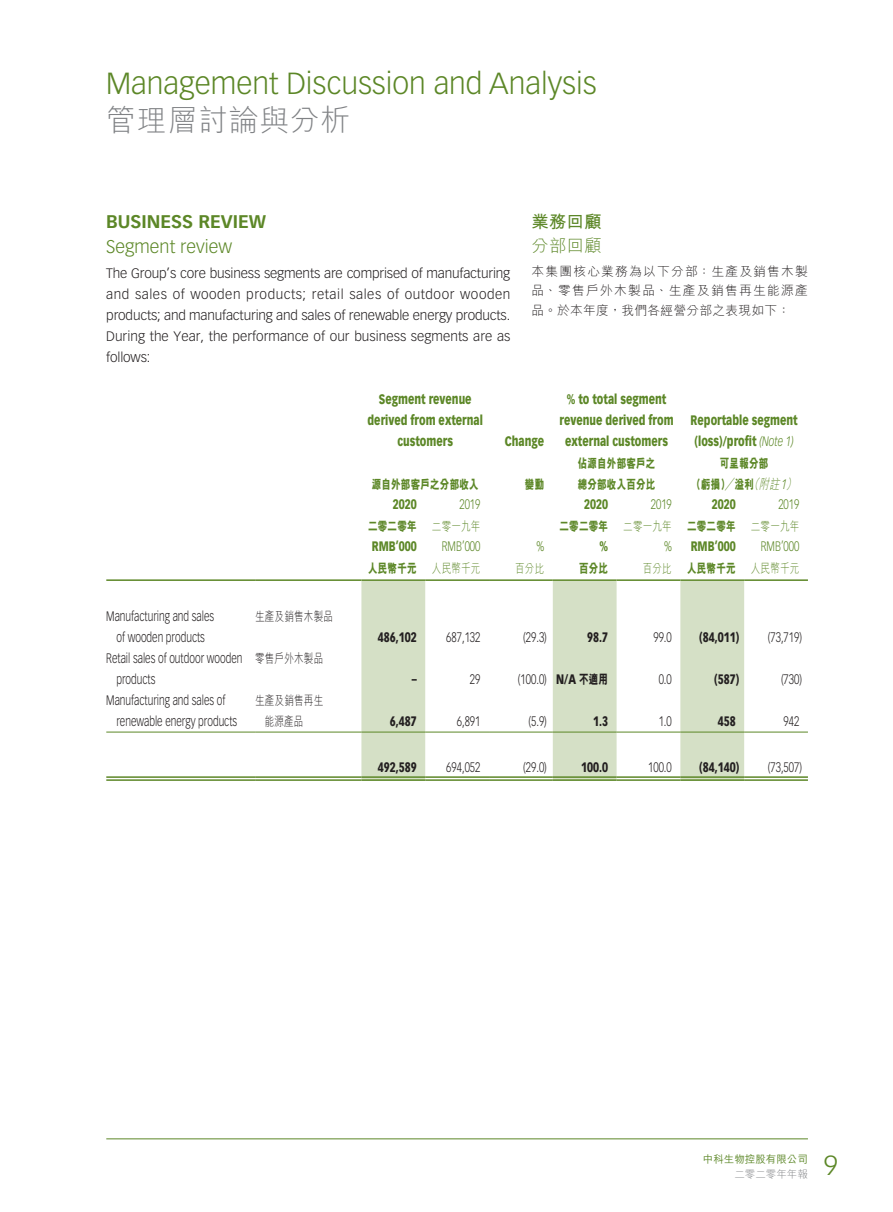
<style>
.page{position:relative;width:893px;height:1212px;background:#fff}
.page>*{position:absolute;margin:0;border:0;box-sizing:border-box;transform-origin:0 0}
.t1{font:300 30px "Vectora LT Std";color:#5c8727}
.t2{font:300 30px "M Hei HK";letter-spacing:.02em;color:#808285}
.t3{font:300 27px "Vectora LT Std";color:#5c8727}
._01_H1_E{font:700 18px "Vectora LT Std";color:#5c8727}
._02_H2_E{font:300 18px "Vectora LT Std";color:#5c8727}
._001_H1_C{font:700 17.25px "M Hei HK";color:#5c8727}
._002_H2_C{font:300 17.25px "M Hei HK";color:#5c8727}
._00_txt_E{font:300 13.5px/21px "Vectora LT Std";letter-spacing:.005em;color:#231f20;text-align:justify}
._50_Table_txt{font:300 13.5px "Vectora LT Std";color:#231f20;scale:.75 1}
._50_Table_txt-2{font:900 13.5px/21px "Vectora LT Std";color:#5c8727;text-align:center;scale:.75 1}
._50_Table_txt-3{font:900 13.5px "Vectora LT Std";color:#231f20;scale:.75 1}
._50_Table_txt-4{font:300 13.5px "Vectora LT Std";color:#5c8727;scale:.75 1}
._50_Table_txt-5{font:800 12.75px "M Hei HK";letter-spacing:.02em;color:#5c8727;scale:.75 1}
._000_txt_C{font:300 12.75px/19.5px "M Hei HK";letter-spacing:.095em;color:#231f20;text-align:justify}
._50_Table_txt-6{font:300 12.75px "M Hei HK";letter-spacing:.02em;color:#5c8727;scale:.75 1}
._50_Table_txt-7{font:300 12.75px "M Hei HK";letter-spacing:.02em;color:#231f20;scale:.75 1}
.t4{font:500 10.5px "M Hei HK";color:#5c8727}
.t5{font:300 10.5px "M Hei HK";color:#808285}
.s1{font-weight:300;font-style:italic}
.s2{font-weight:300;font-style:italic;font-size:13.5px}
.s3{font-family:"Vectora LT Std";font-weight:300;font-style:italic;font-size:13.5px}
.s4{font-family:"M Hei HK";font-weight:800;font-size:12.75px}
</style>
<div class="page">
<hr style="left:106px;top:1138px;width:702px;height:1px;background:#5c8727">
<svg style="left:361px;top:581px;width:383px;height:198px"></svg>
<hr style="left:106px;top:579px;width:149px;height:2px;background:#5c8727">
<hr style="left:255px;top:579px;width:106px;height:2px;background:#5c8727">
<hr style="left:361px;top:579px;width:64px;height:2px;background:#5c8727">
<hr style="left:425px;top:579px;width:64px;height:2px;background:#5c8727">
<hr style="left:489px;top:579px;width:64px;height:2px;background:#5c8727">
<hr style="left:553px;top:579px;width:64px;height:2px;background:#5c8727">
<hr style="left:617px;top:579px;width:63px;height:2px;background:#5c8727">
<hr style="left:680px;top:579px;width:64px;height:2px;background:#5c8727">
<hr style="left:744px;top:579px;width:64px;height:2px;background:#5c8727">
<hr style="left:106px;top:732px;width:149px;height:1px;background:#5c8727">
<hr style="left:255px;top:732px;width:106px;height:1px;background:#5c8727">
<hr style="left:361px;top:732px;width:64px;height:1px;background:#5c8727">
<hr style="left:425px;top:732px;width:64px;height:1px;background:#5c8727">
<hr style="left:489px;top:732px;width:64px;height:1px;background:#5c8727">
<hr style="left:553px;top:732px;width:64px;height:1px;background:#5c8727">
<hr style="left:617px;top:732px;width:63px;height:1px;background:#5c8727">
<hr style="left:680px;top:732px;width:64px;height:1px;background:#5c8727">
<hr style="left:744px;top:732px;width:64px;height:1px;background:#5c8727">
<hr style="left:106px;top:776px;width:149px;height:2px;background:#5c8727">
<hr style="left:106px;top:779px;width:149px;height:2px;background:#5c8727">
<hr style="left:255px;top:776px;width:106px;height:2px;background:#5c8727">
<hr style="left:255px;top:779px;width:106px;height:2px;background:#5c8727">
<hr style="left:361px;top:776px;width:64px;height:2px;background:#5c8727">
<hr style="left:361px;top:779px;width:64px;height:2px;background:#5c8727">
<hr style="left:425px;top:776px;width:64px;height:2px;background:#5c8727">
<hr style="left:425px;top:779px;width:64px;height:2px;background:#5c8727">
<hr style="left:489px;top:776px;width:64px;height:2px;background:#5c8727">
<hr style="left:489px;top:779px;width:64px;height:2px;background:#5c8727">
<hr style="left:553px;top:776px;width:64px;height:2px;background:#5c8727">
<hr style="left:553px;top:779px;width:64px;height:2px;background:#5c8727">
<hr style="left:617px;top:776px;width:63px;height:2px;background:#5c8727">
<hr style="left:617px;top:779px;width:63px;height:2px;background:#5c8727">
<hr style="left:680px;top:776px;width:64px;height:2px;background:#5c8727">
<hr style="left:680px;top:779px;width:64px;height:2px;background:#5c8727">
<hr style="left:744px;top:776px;width:64px;height:2px;background:#5c8727">
<hr style="left:744px;top:779px;width:64px;height:2px;background:#5c8727">
<p class="t1" style="left:106px;top:66px;width:492px">Management Discussion and Analysis</p>
<p class="t2" style="left:106px;top:105px;width:246px">管理層討論與分析</p>
<p class="_001_H1_C" style="left:531px;top:209px;width:72px">業務回顧</p>
<p class="_002_H2_C" style="left:531px;top:237px;width:72px">分部回顧</p>
<p class="_000_txt_C" style="left:531px;top:261px;width:278px">本集團核心業務為以下分部：生產及銷售木製品、零售戶外木製品、生產及銷售再生能源產品。於本年度，我們各經營分部之表現如下：</p>
<p class="_01_H1_E" style="left:106px;top:210px;width:162px">BUSINESS REVIEW</p>
<p class="_02_H2_E" style="left:106px;top:236px;width:127px">Segment review</p>
<p class="_00_txt_E" style="left:106px;top:263px;width:406px">The Group’s core business segments are comprised of manufacturing and sales of wooden products; retail sales of outdoor wooden products; and manufacturing and sales of renewable energy products.<br>During the Year, the performance of our business segments are as follows:</p>
<p class="_50_Table_txt-2" style="left:368px;top:389px;width:155px">Segment revenue derived from external customers</p>
<p class="_50_Table_txt-2" style="left:560px;top:389px;width:154px">% to total segment revenue derived from external customers</p>
<p class="_50_Table_txt-2" style="left:691px;top:410px;width:144px;text-align:left">Reportable segment (loss)/profit <span class="s1">(Note 1)</span></p>
<p class="_50_Table_txt-2" style="left:505px;top:431px;width:54px">Change</p>
<p class="_50_Table_txt-5" style="left:372px;top:478px;width:144px">源自外部客戶之分部收入</p>
<p class="_50_Table_txt-5" style="left:525px;top:478px;width:27px">變動</p>
<p class="_50_Table_txt-5" style="left:578px;top:457px;width:105px">佔源自外部客戶之</p>
<p class="_50_Table_txt-5" style="left:578px;top:478px;width:105px">總分部收入百分比</p>
<p class="_50_Table_txt-5" style="left:720px;top:457px;width:66px">可呈報分部</p>
<p class="_50_Table_txt-5" style="left:691px;top:478px;width:145px">（虧損）╱溢利<span class="s2">（附註</span><span class="s3">1</span><span class="s2">）</span></p>
<p class="_50_Table_txt-2" style="left:393px;top:494px;width:33px">2020</p>
<p class="_50_Table_txt-4" style="left:459px;top:497px;width:30px">2019</p>
<p class="_50_Table_txt-2" style="left:584px;top:494px;width:33px">2020</p>
<p class="_50_Table_txt-4" style="left:651px;top:497px;width:30px">2019</p>
<p class="_50_Table_txt-2" style="left:712px;top:494px;width:33px">2020</p>
<p class="_50_Table_txt-4" style="left:778px;top:497px;width:30px">2019</p>
<p class="_50_Table_txt-5" style="left:368px;top:520px;width:66px">二零二零年</p>
<p class="_50_Table_txt-6" style="left:432px;top:520px;width:66px">二零一九年</p>
<p class="_50_Table_txt-5" style="left:559px;top:520px;width:66px">二零二零年</p>
<p class="_50_Table_txt-6" style="left:623px;top:520px;width:66px">二零一九年</p>
<p class="_50_Table_txt-5" style="left:687px;top:520px;width:66px">二零二零年</p>
<p class="_50_Table_txt-6" style="left:751px;top:520px;width:66px">二零一九年</p>
<p class="_50_Table_txt-2" style="left:372px;top:536px;width:61px">RMB’000</p>
<p class="_50_Table_txt-4" style="left:442px;top:539px;width:53px">RMB’000</p>
<p class="_50_Table_txt-4" style="left:536px;top:539px;width:12px">%</p>
<p class="_50_Table_txt-2" style="left:599px;top:536px;width:13px">%</p>
<p class="_50_Table_txt-4" style="left:664px;top:539px;width:12px">%</p>
<p class="_50_Table_txt-2" style="left:691px;top:536px;width:61px">RMB’000</p>
<p class="_50_Table_txt-4" style="left:761px;top:539px;width:53px">RMB’000</p>
<p class="_50_Table_txt-5" style="left:368px;top:562px;width:66px">人民幣千元</p>
<p class="_50_Table_txt-6" style="left:432px;top:562px;width:66px">人民幣千元</p>
<p class="_50_Table_txt-6" style="left:515px;top:562px;width:40px">百分比</p>
<p class="_50_Table_txt-5" style="left:579px;top:562px;width:40px">百分比</p>
<p class="_50_Table_txt-6" style="left:643px;top:562px;width:40px">百分比</p>
<p class="_50_Table_txt-5" style="left:687px;top:562px;width:66px">人民幣千元</p>
<p class="_50_Table_txt-6" style="left:751px;top:562px;width:66px">人民幣千元</p>
<p class="_50_Table_txt" style="left:106px;top:608px;width:145px">Manufacturing and sales</p>
<p class="_50_Table_txt" style="left:116px;top:629px;width:120px">of wooden products</p>
<p class="_50_Table_txt-7" style="left:255px;top:610px;width:105px">生產及銷售木製品</p>
<p class="_50_Table_txt-3" style="left:378px;top:628px;width:53px">486,102</p>
<p class="_50_Table_txt" style="left:446px;top:629px;width:47px">687,132</p>
<p class="_50_Table_txt" style="left:523px;top:629px;width:33px">(29.3)</p>
<p class="_50_Table_txt-3" style="left:587px;top:628px;width:29px">98.7</p>
<p class="_50_Table_txt" style="left:653px;top:629px;width:26px">99.0</p>
<p class="_50_Table_txt-3" style="left:699px;top:628px;width:55px">(84,011)</p>
<p class="_50_Table_txt" style="left:768px;top:629px;width:47px">(73,719)</p>
<p class="_50_Table_txt" style="left:106px;top:650px;width:183px">Retail sales of outdoor wooden</p>
<p class="_50_Table_txt" style="left:116px;top:671px;width:54px">products</p>
<p class="_50_Table_txt-7" style="left:255px;top:652px;width:92px">零售戶外木製品</p>
<p class="_50_Table_txt-3" style="left:412px;top:670px;width:8px">–</p>
<p class="_50_Table_txt" style="left:470px;top:671px;width:16px">29</p>
<p class="_50_Table_txt" style="left:518px;top:671px;width:40px">(100.0)</p>
<p class="_50_Table_txt-3" style="left:556px;top:670px;width:71px">N/A <span class="s4">不適用</span></p>
<p class="_50_Table_txt" style="left:659px;top:671px;width:19px">0.0</p>
<p class="_50_Table_txt-3" style="left:714px;top:670px;width:35px">(587)</p>
<p class="_50_Table_txt" style="left:781px;top:671px;width:30px">(730)</p>
<p class="_50_Table_txt" style="left:106px;top:692px;width:160px">Manufacturing and sales of</p>
<p class="_50_Table_txt" style="left:116px;top:713px;width:163px">renewable energy products</p>
<p class="_50_Table_txt-7" style="left:255px;top:694px;width:92px">生產及銷售再生</p>
<p class="_50_Table_txt-7" style="left:265px;top:715px;width:53px">能源產品</p>
<p class="_50_Table_txt-3" style="left:390px;top:712px;width:37px">6,487</p>
<p class="_50_Table_txt" style="left:457px;top:713px;width:33px">6,891</p>
<p class="_50_Table_txt" style="left:528px;top:713px;width:26px">(5.9)</p>
<p class="_50_Table_txt-3" style="left:593px;top:712px;width:21px">1.3</p>
<p class="_50_Table_txt" style="left:659px;top:713px;width:19px">1.0</p>
<p class="_50_Table_txt-3" style="left:718px;top:712px;width:25px">458</p>
<p class="_50_Table_txt" style="left:784px;top:713px;width:23px">942</p>
<p class="_50_Table_txt-3" style="left:378px;top:759px;width:53px">492,589</p>
<p class="_50_Table_txt" style="left:446px;top:759px;width:47px">694,052</p>
<p class="_50_Table_txt" style="left:523px;top:759px;width:33px">(29.0)</p>
<p class="_50_Table_txt-3" style="left:581px;top:759px;width:37px">100.0</p>
<p class="_50_Table_txt" style="left:648px;top:759px;width:33px">100.0</p>
<p class="_50_Table_txt-3" style="left:699px;top:759px;width:55px">(84,140)</p>
<p class="_50_Table_txt" style="left:768px;top:759px;width:47px">(73,507)</p>
<p class="t4" style="left:703px;top:1151px;width:106px">中科生物控股有限公司</p>
<p class="t5" style="left:734px;top:1169px;width:75px">二零二零年年報</p>
<p class="t3" style="left:824px;top:1150px;width:16px">9</p>
</div>
